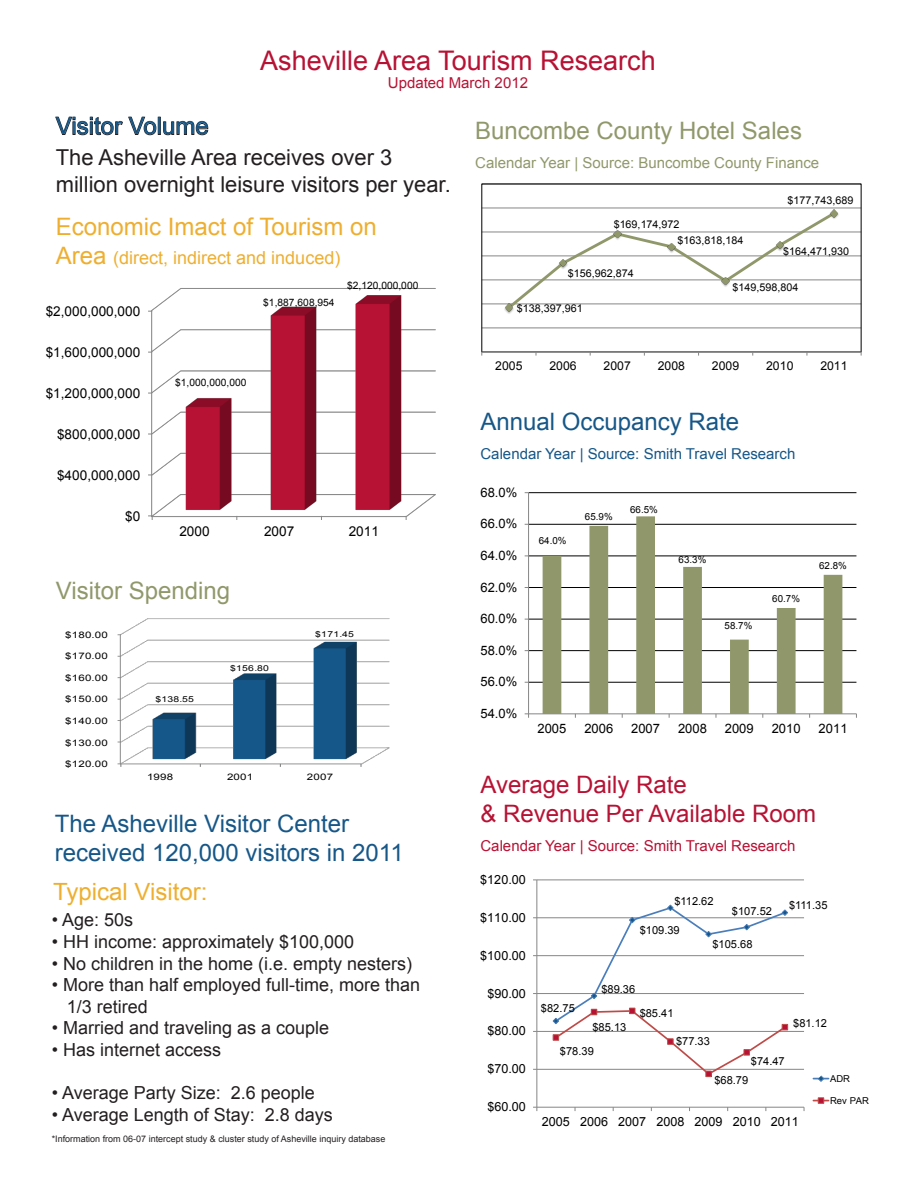
<style>
.page{position:relative;width:918px;height:1188px;background:#fff}
.page>*{position:absolute;margin:0;border:0;box-sizing:border-box;transform-origin:0 0}
.t1{font:27px "Arial";color:#b71234}
.t2{font:24px/28.8px "Arial";color:#165788}
.t3{font:24px/28.8px "Arial";color:#b71234}
.t4{font:24px "Arial";color:#90986b}
.t5{font:24px "Arial";color:#eeaf30}
.t6{font:23.7px "Arial";color:#eeaf30}
.t7{font:21.9px/26.4px "Arial";color:#231f20}
.t8{font:18px/21.6px "Arial";color:#231f20}
.t9{font:18px "Arial";color:#eeaf30}
.t10{font:15px "Arial";color:#b71234}
.t11{font:15px "Arial";color:#90986b}
.t12{font:15px "Arial";color:#165788}
.t13{font:13.65px "Arial";color:#000}
.t14{font:13.05px "Arial";color:#000}
.t15{font:12.6px "Arial";color:#000}
.t16{font:12.15px "Arial";color:#000}
.t17{font:11.1px "Arial";color:#000}
.t18{font:10.65px/15.9px "Arial";color:#000}
.t19{font:10.2px "Arial";letter-spacing:.005em;color:#000}
.t20{font:9.75px "Arial";letter-spacing:.005em;color:#000}
.t21{font:9.45px "Arial";color:#000}
.t22{font:9px "Arial";color:#231f20}
.t23{font:9px "Arial";letter-spacing:.015em;color:#000;scale:1.28 1}
.t24{font:8.1px "Arial";letter-spacing:.025em;color:#000;scale:1.28 1}
.s1{font-size:24px}
</style>
<div class="page">
<svg style="left:55px;top:117px;width:154px;height:19px"></svg>
<img style="left:120px;top:618px;width:270px;height:147px">
<img style="left:151px;top:288px;width:285px;height:229px">
<hr style="left:537px;top:1069px;width:267px;height:1px;background:#868686">
<hr style="left:537px;top:1031px;width:267px;height:1px;background:#868686">
<hr style="left:537px;top:993px;width:267px;height:1px;background:#868686">
<hr style="left:537px;top:955px;width:267px;height:1px;background:#868686">
<hr style="left:537px;top:917px;width:267px;height:1px;background:#868686">
<hr style="left:537px;top:880px;width:267px;height:1px;background:#868686">
<hr style="left:537px;top:880px;width:1px;height:227px;background:#868686">
<hr style="left:537px;top:1107px;width:267px;height:1px;background:#868686">
<svg style="left:552px;top:904px;width:236px;height:173px"></svg>
<svg style="left:813px;top:1075px;width:16px;height:7px"></svg>
<svg style="left:813px;top:1098px;width:16px;height:6px"></svg>
<hr style="left:482px;top:328px;width:379px;height:1px;background:#868686">
<hr style="left:482px;top:304px;width:379px;height:1px;background:#868686">
<hr style="left:482px;top:280px;width:379px;height:1px;background:#868686">
<hr style="left:482px;top:256px;width:379px;height:1px;background:#868686">
<hr style="left:482px;top:232px;width:379px;height:1px;background:#868686">
<hr style="left:482px;top:208px;width:379px;height:1px;background:#868686">
<hr style="left:482px;top:352px;width:379px;height:1px;background:#868686">
<svg style="left:503px;top:208px;width:337px;height:106px"></svg>
<hr style="left:529px;top:682px;width:327px;height:1px;background:#000">
<hr style="left:529px;top:650px;width:327px;height:1px;background:#000">
<hr style="left:529px;top:619px;width:327px;height:1px;background:#000">
<hr style="left:529px;top:587px;width:327px;height:1px;background:#000">
<hr style="left:529px;top:556px;width:327px;height:1px;background:#000">
<hr style="left:529px;top:524px;width:327px;height:1px;background:#000">
<hr style="left:529px;top:492px;width:327px;height:1px;background:#000">
<svg style="left:543px;top:516px;width:299px;height:198px"></svg>
<hr style="left:528px;top:493px;width:1px;height:221px;background:#868686">
<hr style="left:529px;top:714px;width:327px;height:1px;background:#868686">
<h1 class="t1" style="left:260px;top:42px;width:397px">Asheville Area Tourism Research</h1>
<p class="t10" style="left:388px;top:73px;width:142px">Updated March 2012</p>
<h2 class="t2" style="left:56px;top:112px;width:154px">Visitor Volume</h2>
<p class="t7" style="left:56px;top:145px;width:396px">The Asheville Area receives over 3 million overnight leisure visitors per year.</p>
<h2 class="t5" style="left:56px;top:211px;width:322px">Economic Imact of Tourism on</h2>
<p class="t9" style="left:56px;top:246px;width:286px"><span class="s1">Area</span> (direct, indirect and induced)</p>
<p class="t13" style="left:46px;top:302px;width:96px">$2,000,000,000</p>
<p class="t13" style="left:46px;top:343px;width:96px">$1,600,000,000</p>
<p class="t13" style="left:46px;top:384px;width:96px">$1,200,000,000</p>
<p class="t13" style="left:57px;top:425px;width:85px">$800,000,000</p>
<p class="t13" style="left:57px;top:466px;width:85px">$400,000,000</p>
<p class="t13" style="left:125px;top:507px;width:17px">$0</p>
<p class="t19" style="left:263px;top:295px;width:73px">$1,887,608,954</p>
<p class="t19" style="left:347px;top:279px;width:73px">$2,120,000,000</p>
<p class="t19" style="left:175px;top:376px;width:73px">$1,000,000,000</p>
<p class="t13" style="left:179px;top:523px;width:32px">2000</p>
<p class="t13" style="left:264px;top:523px;width:32px">2007</p>
<p class="t13" style="left:349px;top:523px;width:32px">2011</p>
<h2 class="t4" style="left:56px;top:575px;width:176px">Visitor Spending</h2>
<p class="t23" style="left:65px;top:629px;width:35px">$180.00</p>
<p class="t23" style="left:65px;top:650px;width:35px">$170.00</p>
<p class="t23" style="left:65px;top:672px;width:35px">$160.00</p>
<p class="t23" style="left:65px;top:693px;width:35px">$150.00</p>
<p class="t23" style="left:65px;top:715px;width:35px">$140.00</p>
<p class="t23" style="left:65px;top:736px;width:35px">$130.00</p>
<p class="t23" style="left:65px;top:758px;width:35px">$120.00</p>
<p class="t24" style="left:155px;top:694px;width:32px">$138.55</p>
<p class="t24" style="left:230px;top:663px;width:32px">$156.80</p>
<p class="t24" style="left:315px;top:629px;width:32px">$171.45</p>
<p class="t23" style="left:147px;top:771px;width:22px">1998</p>
<p class="t23" style="left:227px;top:771px;width:22px">2001</p>
<p class="t23" style="left:307px;top:771px;width:22px">2007</p>
<h2 class="t2" style="left:55px;top:809px;width:351px">The Asheville Visitor Center received 120,000 visitors in 2011</h2>
<h3 class="t6" style="left:53px;top:877px;width:156px">Typical Visitor:</h3>
<p class="t8" style="left:52px;top:910px;width:83px">• Age: 50s</p>
<p class="t8" style="left:52px;top:931px;width:304px">• HH income: approximately $100,000</p>
<p class="t8" style="left:52px;top:953px;width:362px">• No children in the home (i.e. empty nesters)</p>
<p class="t8" style="left:67px;top:974px;width:355px;text-indent:-15px">• More than half employed full-time, more than<br>1/3 retired</p>
<p class="t8" style="left:52px;top:1018px;width:279px">• Married and traveling as a couple</p>
<p class="t8" style="left:52px;top:1039px;width:171px">• Has internet access</p>
<p class="t8" style="left:52px;top:1082px;width:265px">• Average Party Size: 2.6 people</p>
<p class="t8" style="left:52px;top:1104px;width:283px">• Average Length of Stay: 2.8 days</p>
<p class="t22" style="left:52px;top:1133px;width:335px">*Information from 06-07 intercept study &amp; cluster study of Asheville inquiry database</p>
<h2 class="t4" style="left:475px;top:115px;width:328px">Buncombe County Hotel Sales</h2>
<p class="t11" style="left:475px;top:153px;width:346px">Calendar Year | Source: Buncombe County Finance</p>
<p class="t18" style="left:788px;top:193px;width:67px">$177,743,689</p>
<p class="t18" style="left:678px;top:216px;width:67px;text-indent:-64px">$169,174,972 $163,818,184</p>
<p class="t18" style="left:732px;top:279px;width:67px">$149,598,804</p>
<p class="t18" style="left:783px;top:243px;width:67px">$164,471,930</p>
<p class="t18" style="left:568px;top:265px;width:67px">$156,962,874</p>
<p class="t18" style="left:517px;top:300px;width:67px">$138,397,961</p>
<p class="t16" style="left:495px;top:358px;width:29px">2005</p>
<p class="t16" style="left:549px;top:358px;width:29px">2006</p>
<p class="t16" style="left:604px;top:358px;width:29px">2007</p>
<p class="t16" style="left:658px;top:358px;width:29px">2008</p>
<p class="t16" style="left:712px;top:358px;width:29px">2009</p>
<p class="t16" style="left:766px;top:358px;width:29px">2010</p>
<p class="t16" style="left:820px;top:358px;width:29px">2011</p>
<h2 class="t2" style="left:481px;top:408px;width:260px">Annual Occupancy Rate</h2>
<p class="t12" style="left:480px;top:444px;width:316px">Calendar Year | Source: Smith Travel Research</p>
<p class="t14" style="left:480px;top:484px;width:38px">68.0%</p>
<p class="t14" style="left:480px;top:515px;width:38px">66.0%</p>
<p class="t14" style="left:480px;top:547px;width:38px">64.0%</p>
<p class="t14" style="left:480px;top:578px;width:38px">62.0%</p>
<p class="t14" style="left:480px;top:610px;width:38px">60.0%</p>
<p class="t14" style="left:480px;top:642px;width:38px">58.0%</p>
<p class="t14" style="left:480px;top:673px;width:38px">56.0%</p>
<p class="t14" style="left:480px;top:705px;width:38px">54.0%</p>
<p class="t20" style="left:539px;top:534px;width:29px">64.0%</p>
<p class="t20" style="left:585px;top:510px;width:29px">65.9%</p>
<p class="t20" style="left:630px;top:503px;width:29px">66.5%</p>
<p class="t20" style="left:679px;top:553px;width:29px">63.3%</p>
<p class="t20" style="left:725px;top:619px;width:29px">58.7%</p>
<p class="t20" style="left:772px;top:592px;width:29px">60.7%</p>
<p class="t20" style="left:819px;top:559px;width:29px">62.8%</p>
<p class="t14" style="left:538px;top:720px;width:30px">2005</p>
<p class="t14" style="left:584px;top:720px;width:30px">2006</p>
<p class="t14" style="left:631px;top:720px;width:30px">2007</p>
<p class="t14" style="left:678px;top:720px;width:30px">2008</p>
<p class="t14" style="left:725px;top:720px;width:30px">2009</p>
<p class="t14" style="left:772px;top:720px;width:30px">2010</p>
<p class="t14" style="left:819px;top:720px;width:30px">2011</p>
<h2 class="t3" style="left:480px;top:770px;width:337px">Average Daily Rate<br>&amp; Revenue Per Available Room</h2>
<p class="t10" style="left:480px;top:835px;width:316px">Calendar Year | Source: Smith Travel Research</p>
<p class="t15" style="left:480px;top:871px;width:47px">$120.00</p>
<p class="t15" style="left:480px;top:909px;width:47px">$110.00</p>
<p class="t15" style="left:480px;top:947px;width:47px">$100.00</p>
<p class="t15" style="left:487px;top:985px;width:40px">$90.00</p>
<p class="t15" style="left:487px;top:1023px;width:40px">$80.00</p>
<p class="t15" style="left:487px;top:1061px;width:40px">$70.00</p>
<p class="t15" style="left:487px;top:1099px;width:40px">$60.00</p>
<p class="t17" style="left:541px;top:1001px;width:35px">$82.75</p>
<p class="t17" style="left:674px;top:894px;width:41px">$112.62</p>
<p class="t17" style="left:712px;top:937px;width:42px">$105.68</p>
<p class="t17" style="left:732px;top:904px;width:42px">$107.52</p>
<p class="t17" style="left:640px;top:923px;width:42px">$109.39</p>
<p class="t17" style="left:601px;top:982px;width:35px">$89.36</p>
<p class="t17" style="left:592px;top:1019px;width:35px">$85.13</p>
<p class="t17" style="left:640px;top:1005px;width:35px">$85.41</p>
<p class="t17" style="left:789px;top:898px;width:40px">$111.35</p>
<p class="t17" style="left:793px;top:1016px;width:35px">$81.12</p>
<p class="t17" style="left:560px;top:1044px;width:35px">$78.39</p>
<p class="t17" style="left:676px;top:1034px;width:35px">$77.33</p>
<p class="t17" style="left:751px;top:1054px;width:35px">$74.47</p>
<p class="t17" style="left:714px;top:1073px;width:35px">$68.79</p>
<p class="t15" style="left:542px;top:1114px;width:259px">2005 2006 2007 2008 2009 2010 2011</p>
<p class="t21" style="left:830px;top:1072px;width:22px">ADR</p>
<p class="t21" style="left:830px;top:1094px;width:40px">Rev PAR</p>
</div>
